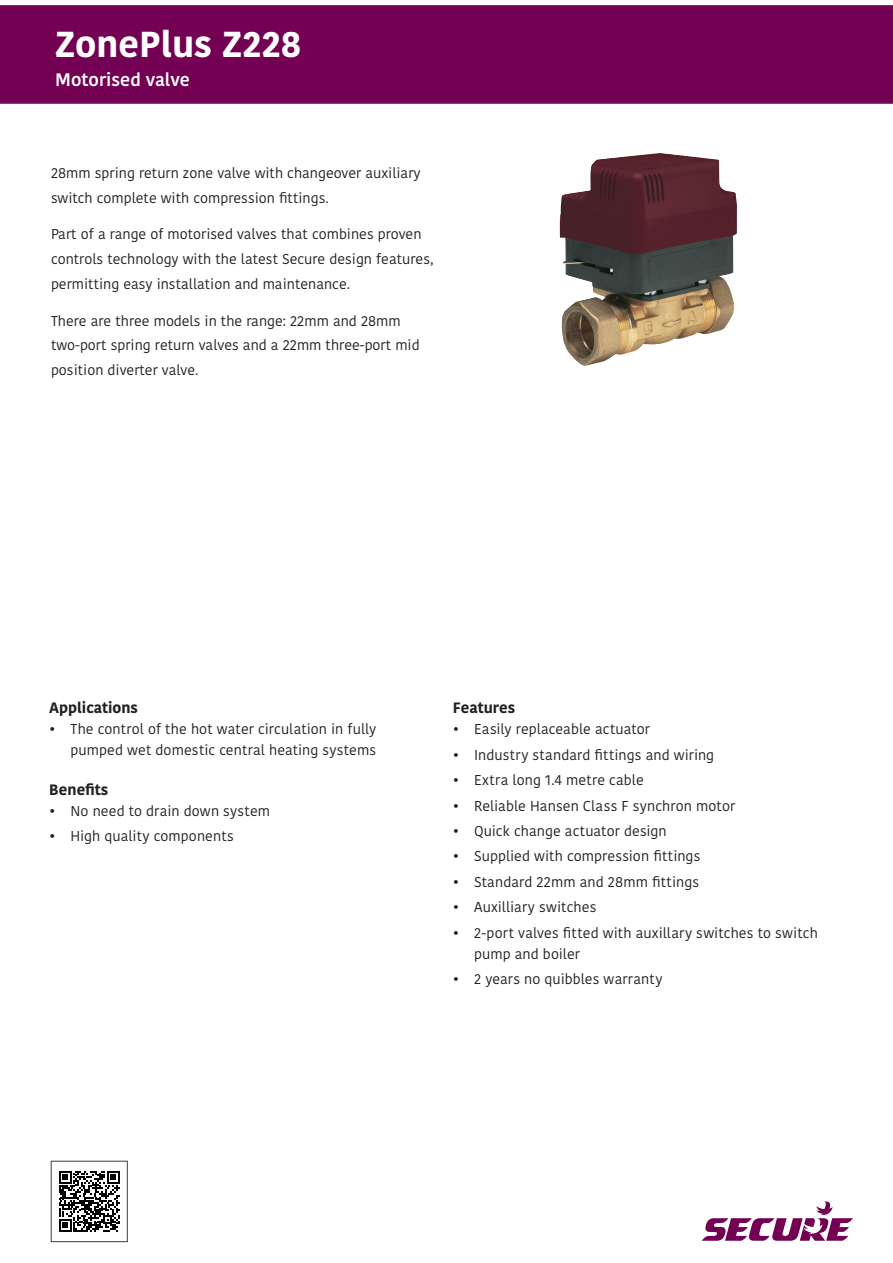
<style>
.page{position:relative;width:893px;height:1263px;background:#fff}
.page>*{position:absolute;margin:0;border:0;box-sizing:border-box;transform-origin:0 0}
.header_copy{font:700 36px "Kohinoor Devanagari";color:#fff}
.header_strapline_cop{font:600 18px "Kohinoor Devanagari";color:#fff}
.subhead{font:700 15px "Kohinoor Devanagari";color:#231f20}
.body{font:14.25px/24.8px "Kohinoor Devanagari";color:#231f20}
</style>
<div class="page">
<div style="left:0;top:6px;width:893px;height:97px;background:#740053"></div>
<img style="left:560px;top:153px;width:177px;height:213px">
<svg style="left:59px;top:1171px;width:61px;height:61px"></svg>
<div style="left:51px;top:1161px;width:76px;height:81px;border:1px solid #3e3e3f"></div>
<svg style="left:702px;top:1201px;width:151px;height:40px"></svg>
<p class="header_copy" style="left:55px;top:13px;width:248px">ZonePlus Z228</p>
<p class="header_strapline_cop" style="left:55px;top:69px;width:136px">Motorised valve</p>
<p class="body" style="left:51px;top:161px;width:371px">28mm spring return zone valve with changeover auxiliary switch complete with compression fittings.</p>
<p class="body" style="left:51px;top:222px;width:384px">Part of a range of motorised valves that combines proven controls technology with the latest Secure design features, permitting easy installation and maintenance.</p>
<p class="body" style="left:51px;top:308px;width:370px">There are three models in the range: 22mm and 28mm two-port spring return valves and a 22mm three-port mid position diverter valve.</p>
<p class="subhead" style="left:49px;top:694px;width:90px">Applications</p>
<p class="body" style="left:49px;top:719px;width:329px;line-height:21.1px;text-align:right">• The control of the hot water circulation in fully pumped wet domestic central heating systems</p>
<p class="subhead" style="left:49px;top:776px;width:61px">Benefits</p>
<p class="body" style="left:49px;top:798px;width:222px">• No need to drain down system</p>
<p class="body" style="left:49px;top:824px;width:186px">• High quality components</p>
<p class="subhead" style="left:453px;top:694px;width:64px">Features</p>
<p class="body" style="left:453px;top:717px;width:199px">• Easily replaceable actuator</p>
<p class="body" style="left:453px;top:742px;width:263px">• Industry standard fittings and wiring</p>
<p class="body" style="left:453px;top:768px;width:192px">• Extra long 1.4 metre cable</p>
<p class="body" style="left:453px;top:793px;width:284px">• Reliable Hansen Class F synchron motor</p>
<p class="body" style="left:453px;top:819px;width:215px">• Quick change actuator design</p>
<p class="body" style="left:453px;top:844px;width:249px">• Supplied with compression fittings</p>
<p class="body" style="left:453px;top:869px;width:248px">• Standard 22mm and 28mm fittings</p>
<p class="body" style="left:453px;top:895px;width:145px">• Auxilliary switches</p>
<p class="body" style="left:474px;top:922px;width:345px;line-height:21.1px;text-indent:-21px">• 2-port valves fitted with auxillary switches to switch pump and boiler</p>
<p class="body" style="left:453px;top:967px;width:211px">• 2 years no quibbles warranty</p>
</div>
